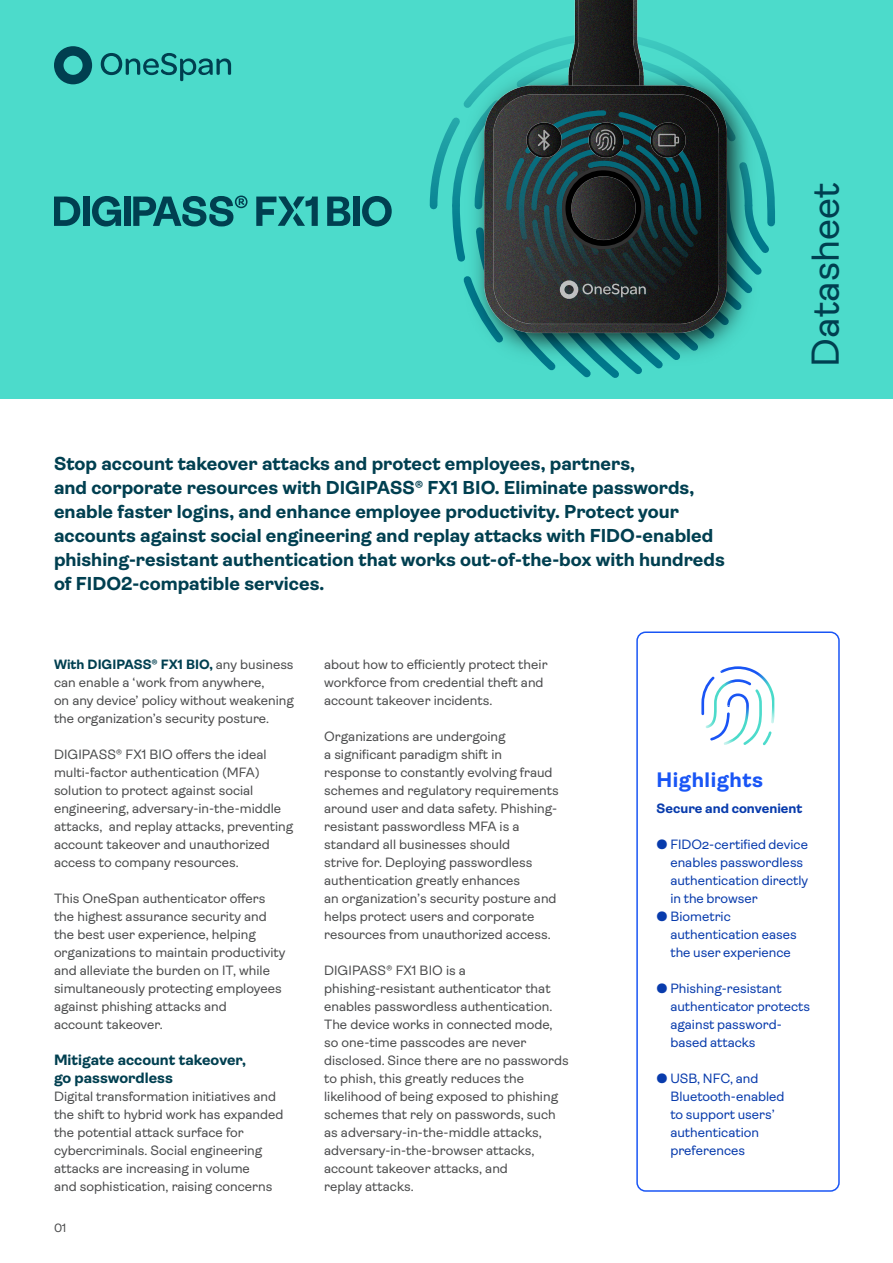
<style>
.page{position:relative;width:893px;height:1263px;background:#fff}
.page>*{position:absolute;margin:0;border:0;box-sizing:border-box;transform-origin:0 0}
.Angled_header_category_text{font:39px "Ambit";color:#003f50}
.Boxed_headline{font:700 21px "Ambit";letter-spacing:.025em;color:#1955f5}
.Intro_para{font:700 18.75px/24px "Ambit";color:#003f50}
.Text_subheadings{font:700 15px/18px "Ambit";color:#003f50}
.Text_body{font:13.5px/18px "Ambit";color:#4b4c4d}
.Boxed_bullets{font:13.5px/18px "Ambit";color:#083bac}
.Boxed_subheader{font:13.5px/18px "Ambit";color:#083bac}
.Boxed_subheader-2{font:700 13.5px "Ambit";color:#083bac}
.t1{font:12px "Ambit";color:#4b4c4d}
.s1{font-weight:700;color:#003f50}
</style>
<div class="page">
<div style="left:636px;top:631px;width:204px;height:561px;border:2px solid #1955f5;border-radius:9px"></div>
<div style="left:0;top:0;width:893px;height:399px;background:#4cdbcb"></div>
<img style="left:574px;top:0;width:64px;height:29px">
<svg style="left:429px;top:29px;width:346px;height:349px"></svg>
<img style="left:730px;top:728px;width:13px;height:15px">
<img style="left:722px;top:666px;width:50px;height:38px">
<svg style="left:743px;top:689px;width:31px;height:56px"></svg>
<svg style="left:701px;top:670px;width:29px;height:75px"></svg>
<svg style="left:101px;top:53px;width:130px;height:28px"></svg>
<svg style="left:54px;top:46px;width:38px;height:38px"></svg>
<svg style="left:54px;top:197px;width:26px;height:29px"></svg>
<div style="left:83px;top:197px;width:6px;height:29px;background:#003f50"></div>
<svg style="left:92px;top:196px;width:29px;height:30px"></svg>
<div style="left:124px;top:197px;width:6px;height:29px;background:#003f50"></div>
<svg style="left:327px;top:197px;width:23px;height:29px"></svg>
<div style="left:353px;top:197px;width:6px;height:29px;background:#003f50"></div>
<svg style="left:362px;top:196px;width:30px;height:30px"></svg>
<svg style="left:133px;top:196px;width:115px;height:30px"></svg>
<svg style="left:256px;top:196px;width:62px;height:30px"></svg>
<p class="Intro_para" style="left:54px;top:452px;width:672px">Stop account takeover attacks and protect employees, partners,<br>and corporate resources with DIGIPASS® FX1 BIO. Eliminate passwords, enable faster logins, and enhance employee productivity. Protect your accounts against social engineering and replay attacks with FIDO-enabled phishing-resistant authentication that works out-of-the-box with hundreds of FIDO2-compatible services.</p>
<p class="Angled_header_category_text" style="left:804px;top:367px;width:186px;rotate:-90deg">Datasheet</p>
<p class="Text_body" style="left:54px;top:655px;width:241px"><span class="s1">With DIGIPASS® FX1 BIO,</span> any business can enable a ‘work from anywhere,<br>on any device’ policy without weakening the organization’s security posture.</p>
<p class="Text_body" style="left:54px;top:745px;width:241px">DIGIPASS® FX1 BIO offers the ideal multi-factor authentication (MFA) solution to protect against social engineering, adversary-in-the-middle attacks, and replay attacks, preventing account takeover and unauthorized access to company resources.</p>
<p class="Text_body" style="left:54px;top:889px;width:233px">This OneSpan authenticator offers the highest assurance security and the best user experience, helping organizations to maintain productivity and alleviate the burden on IT, while simultaneously protecting employees against phishing attacks and<br>account takeover.</p>
<p class="Text_subheadings" style="left:54px;top:1051px;width:193px">Mitigate account takeover, go passwordless</p>
<p class="Text_body" style="left:54px;top:1087px;width:231px">Digital transformation initiatives and the shift to hybrid work has expanded the potential attack surface for cybercriminals. Social engineering attacks are increasing in volume<br>and sophistication, raising concerns</p>
<p class="t1" style="left:54px;top:1222px;width:14px">01</p>
<p class="Text_body" style="left:324px;top:655px;width:225px">about how to efficiently protect their workforce from credential theft and account takeover incidents.</p>
<p class="Text_body" style="left:324px;top:727px;width:236px">Organizations are undergoing<br>a significant paradigm shift in response to constantly evolving fraud schemes and regulatory requirements around user and data safety. Phishing&shy;resistant passwordless MFA is a standard all businesses should<br>strive for. Deploying passwordless authentication greatly enhances<br>an organization’s security posture and helps protect users and corporate resources from unauthorized access.</p>
<p class="Text_body" style="left:324px;top:961px;width:246px">DIGIPASS® FX1 BIO is a phishing-resistant authenticator that enables passwordless authentication.<br>The device works in connected mode, so one-time passcodes are never disclosed. Since there are no passwords to phish, this greatly reduces the likelihood of being exposed to phishing schemes that rely on passwords, such as adversary-in-the-middle attacks, adversary-in-the-browser attacks, account takeover attacks, and<br>replay attacks.</p>
<p class="Boxed_headline" style="left:657px;top:768px;width:108px">Highlights</p>
<p class="Boxed_subheader-2" style="left:657px;top:801px;width:147px">Secure and convenient</p>
<p class="Boxed_subheader" style="left:670px;top:835px;width:139px;text-indent:-14px">● FIDO2-certified device enables passwordless authentication directly in the browser</p>
<p class="Boxed_bullets" style="left:670px;top:907px;width:128px;text-indent:-14px">● Biometric authentication eases the user experience</p>
<p class="Boxed_bullets" style="left:670px;top:979px;width:141px;text-indent:-14px">● Phishing-resistant authenticator protects against password&shy;based attacks</p>
<p class="Boxed_bullets" style="left:670px;top:1069px;width:116px;text-indent:-14px">● USB, NFC, and<br>Bluetooth-enabled to support users’ authentication preferences</p>
</div>
